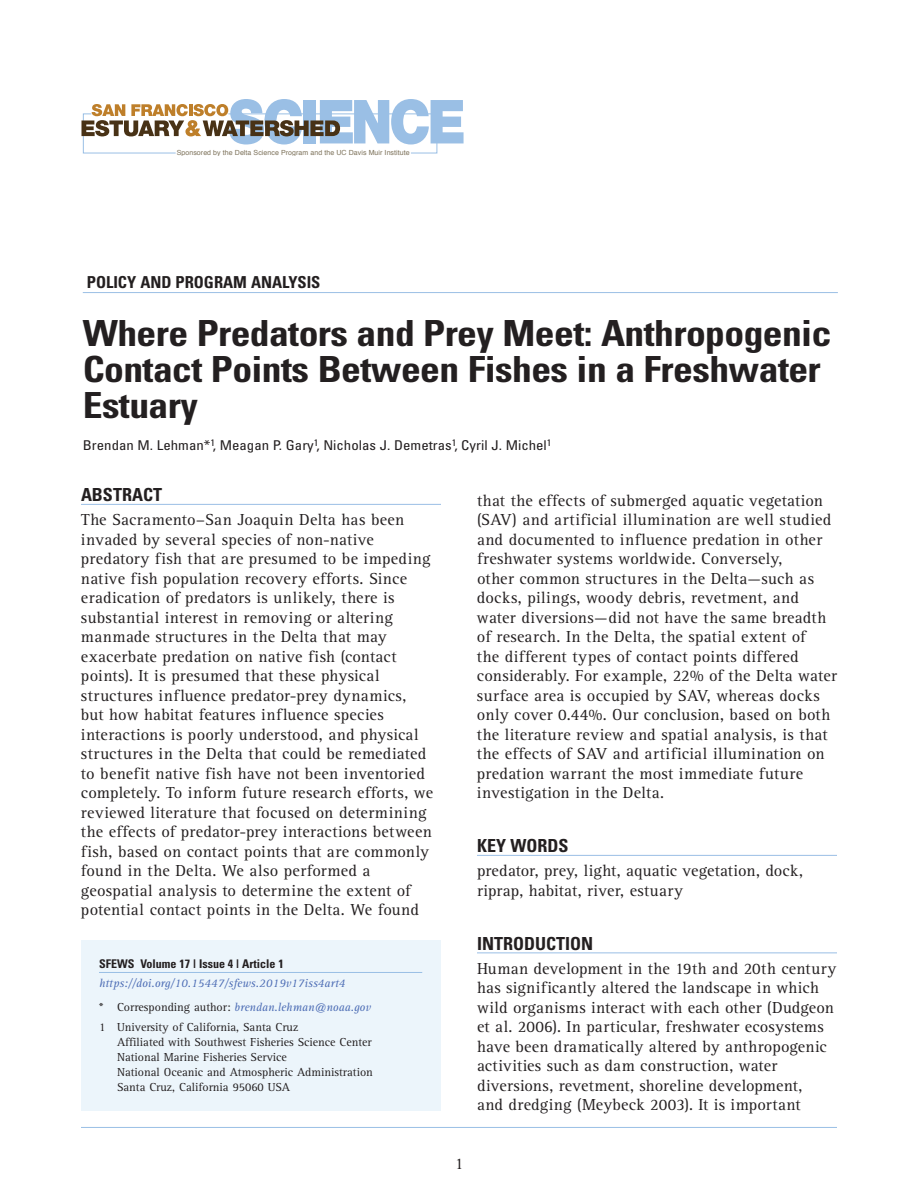
<style>
.page{position:relative;width:918px;height:1188px;background:#fff}
.page>*{position:absolute;margin:0;border:0;box-sizing:border-box;transform-origin:0 0}
.t1{font:700 condensed 36px/36px "Univers";letter-spacing:-.015em;color:#231f20;scale:1.1 1}
.t2{font:700 condensed 18px "Univers";color:#231f20}
.t3{font:16.5px/19.5px "Rotis Serif";letter-spacing:.015em;color:#231f20}
.t4{font:700 condensed 16.5px "Univers";color:#231f20}
.t5{font:condensed 13.5px "Univers";color:#231f20;scale:1.1 1}
.t6{font:12px/15px "Rotis Serif";color:#231f20}
.t7{font:italic 12px/24px "Rotis Serif";color:#4d6db5}
.t8{font:700 condensed 12px "Univers";color:#231f20}
.t9{font:7.05px "Helvetica";letter-spacing:.01em;color:#7d725a}
.s1{font-style:normal;color:#231f20}
</style>
<div class="page">
<hr style="left:81px;top:1127px;width:756px;height:1px;background:#9abfe5">
<svg style="left:81px;top:99px;width:383px;height:55px"></svg>
<hr style="left:81px;top:504px;width:360px;height:1px;background:#9abfe5">
<div style="left:81px;top:940px;width:359px;height:172px;background:#ecf5fb"></div>
<hr style="left:99px;top:972px;width:323px;height:1px;background:#9abfe5">
<hr style="left:477px;top:855px;width:360px;height:1px;background:#9abfe5">
<hr style="left:477px;top:952px;width:360px;height:1px;background:#9abfe5">
<hr style="left:83px;top:292px;width:755px;height:1px;background:#9abfe5">
<p class="t9" style="left:177px;top:147px;width:235px">Sponsored by the Delta Science Program and the UC Davis Muir Institute</p>
<p class="t4" style="left:87px;top:272px;width:235px">POLICY AND PROGRAM ANALYSIS</p>
<h1 class="t1" style="left:83px;top:315px;width:682px">Where Predators and Prey Meet: Anthropogenic<br>Contact Points Between Fishes in a Freshwater<br>Estuary</h1>
<p class="t5" style="left:83px;top:437px;width:428px">Brendan M. Lehman*<sup>1</sup>, Meagan P. Gary<sup>1</sup>, Nicholas J. Demetras<sup>1</sup>, Cyril J. Michel<sup>1</sup></p>
<p class="t2" style="left:81px;top:484px;width:83px">ABSTRACT</p>
<p class="t3" style="left:81px;top:510px;width:354px">The Sacramento–San Joaquin Delta has been invaded by several species of non-native predatory fish that are presumed to be impeding native fish population recovery efforts. Since eradication of predators is unlikely, there is substantial interest in removing or altering manmade structures in the Delta that may exacerbate predation on native fish (contact points). It is presumed that these physical structures influence predator-prey dynamics, but how habitat features influence species interactions is poorly understood, and physical structures in the Delta that could be remediated to benefit native fish have not been inventoried completely. To inform future research efforts, we reviewed literature that focused on determining the effects of predator-prey interactions between fish, based on contact points that are commonly found in the Delta. We also performed a geospatial analysis to determine the extent of potential contact points in the Delta. We found</p>
<p class="t8" style="left:99px;top:956px;width:186px">SFEWS Volume 17 | Issue 4 | Article 1</p>
<p class="t7" style="left:99px;top:972px;width:273px">https://doi.org/10.15447/sfews.2019v17iss4art4<br><span class="s1">* Corresponding author:</span> brendan.lehman@noaa.gov</p>
<p class="t6" style="left:117px;top:1020px;width:257px;text-indent:-18px">1 University of California, Santa Cruz<br>Affiliated with Southwest Fisheries Science Center National Marine Fisheries Service<br>National Oceanic and Atmospheric Administration Santa Cruz, California 95060 USA</p>
<p class="t3" style="left:477px;top:491px;width:362px">that the effects of submerged aquatic vegetation (SAV) and artificial illumination are well studied and documented to influence predation in other freshwater systems worldwide. Conversely,<br>other common structures in the Delta—such as docks, pilings, woody debris, revetment, and water diversions—did not have the same breadth of research. In the Delta, the spatial extent of<br>the different types of contact points differed considerably. For example, 22% of the Delta water surface area is occupied by SAV, whereas docks only cover 0.44%. Our conclusion, based on both the literature review and spatial analysis, is that the effects of SAV and artificial illumination on predation warrant the most immediate future investigation in the Delta.</p>
<p class="t2" style="left:477px;top:835px;width:93px">KEY WORDS</p>
<p class="t3" style="left:477px;top:861px;width:328px">predator, prey, light, aquatic vegetation, dock, riprap, habitat, river, estuary</p>
<p class="t2" style="left:477px;top:932px;width:118px">INTRODUCTION</p>
<p class="t3" style="left:477px;top:959px;width:361px">Human development in the 19th and 20th century has significantly altered the landscape in which wild organisms interact with each other (Dudgeon et al. 2006). In particular, freshwater ecosystems have been dramatically altered by anthropogenic activities such as dam construction, water diversions, revetment, shoreline development,<br>and dredging (Meybeck 2003). It is important</p>
<p class="t3" style="left:455px;top:1154px;width:10px">1</p>
</div>
